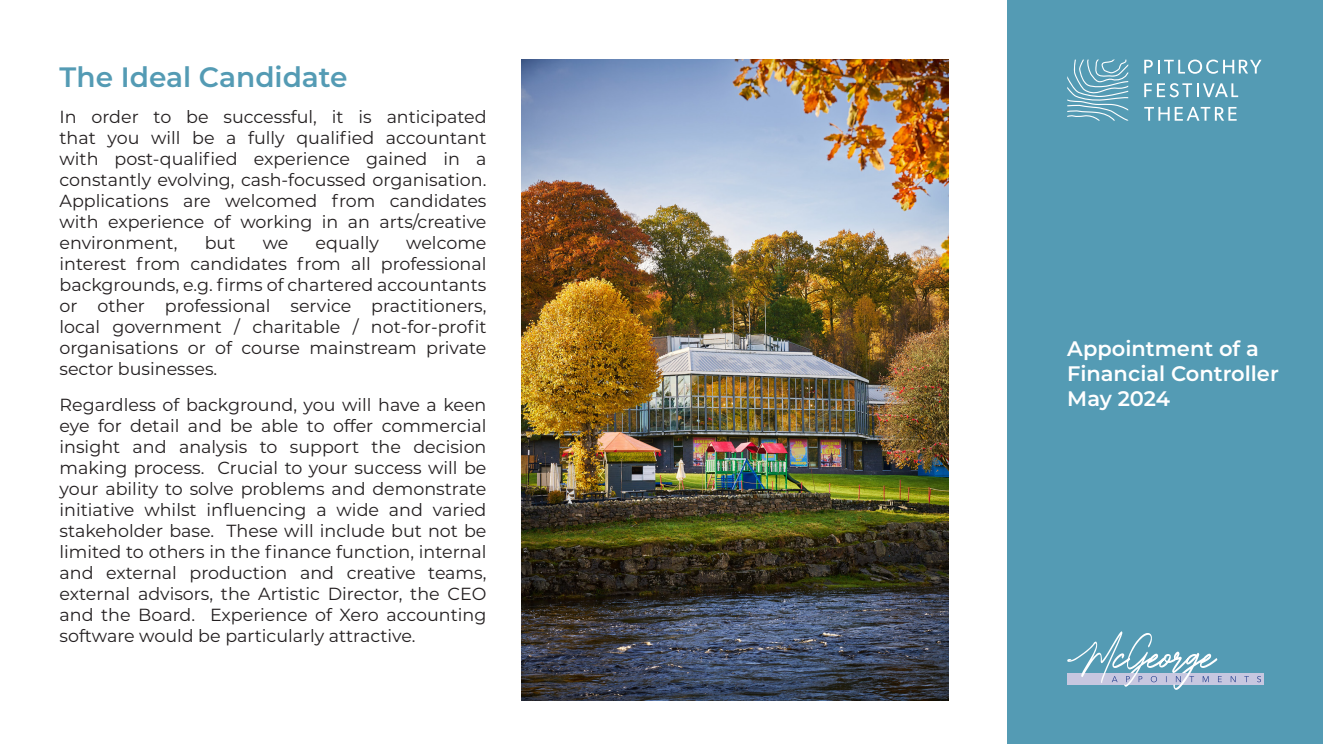
<style>
.page{position:relative;width:1323px;height:744px;background:#fff}
.page>*{position:absolute;margin:0;border:0;box-sizing:border-box;transform-origin:0 0}
.t1{font:600 28px "Montserrat";color:#549bb4}
.t2{font:600 21px/25.2px "Montserrat";color:#fff}
.t3{font:17.5px/21px "Montserrat";color:#231f20;text-align:justify}
</style>
<div class="page">
<div style="left:1008px;top:0;width:315px;height:743px;background:#549bb4"></div>
<svg style="left:1144px;top:60px;width:118px;height:14px"></svg>
<svg style="left:1144px;top:83px;width:94px;height:14px"></svg>
<svg style="left:1144px;top:107px;width:93px;height:14px"></svg>
<svg style="left:1067px;top:60px;width:61px;height:61px"></svg>
<img style="left:521px;top:60px;width:427px;height:640px">
<svg style="left:1067px;top:631px;width:194px;height:59px"></svg>
<p class="t1" style="left:60px;top:57px;width:290px">The Ideal Candidate</p>
<p class="t3" style="left:60px;top:105px;width:429px">In order to be successful, it is anticipated that you will be a fully qualified accountant with post-qualified experience gained in a constantly evolving, cash-focussed organisation.<br>Applications are welcomed from candidates with experience of working in an arts/creative environment,</p>
<p class="t3" style="left:60px;top:231px;width:429px;text-indent:347px">welcome interest from candidates from all professional backgrounds, e.g. firms of chartered accountants or other professional service practitioners, local government / charitable / not-for-profit organisations or of course mainstream private sector businesses.</p>
<p class="t3" style="left:60px;top:393px;width:429px">Regardless of background, you will have a keen eye for detail and be able to offer commercial insight and analysis to support the decision making process. Crucial to your success will be your ability to solve problems and demonstrate initiative whilst influencing a wide and varied stakeholder base. These will include but not be limited to others in the finance function, internal and external production and creative teams, external advisors, the Artistic Director, the CEO and the Board. Experience of Xero accounting software would be particularly attractive.</p>
<p class="t3" style="left:205px;top:231px;width:32px">but</p>
<p class="t3" style="left:263px;top:231px;width:27px">we</p>
<p class="t3" style="left:316px;top:231px;width:65px">equally</p>
<p class="t2" style="left:1067px;top:335px;width:213px">Appointment of a<br>Financial Controller</p>
<p class="t2" style="left:1067px;top:385px;width:104px">May 2024</p>
</div>
